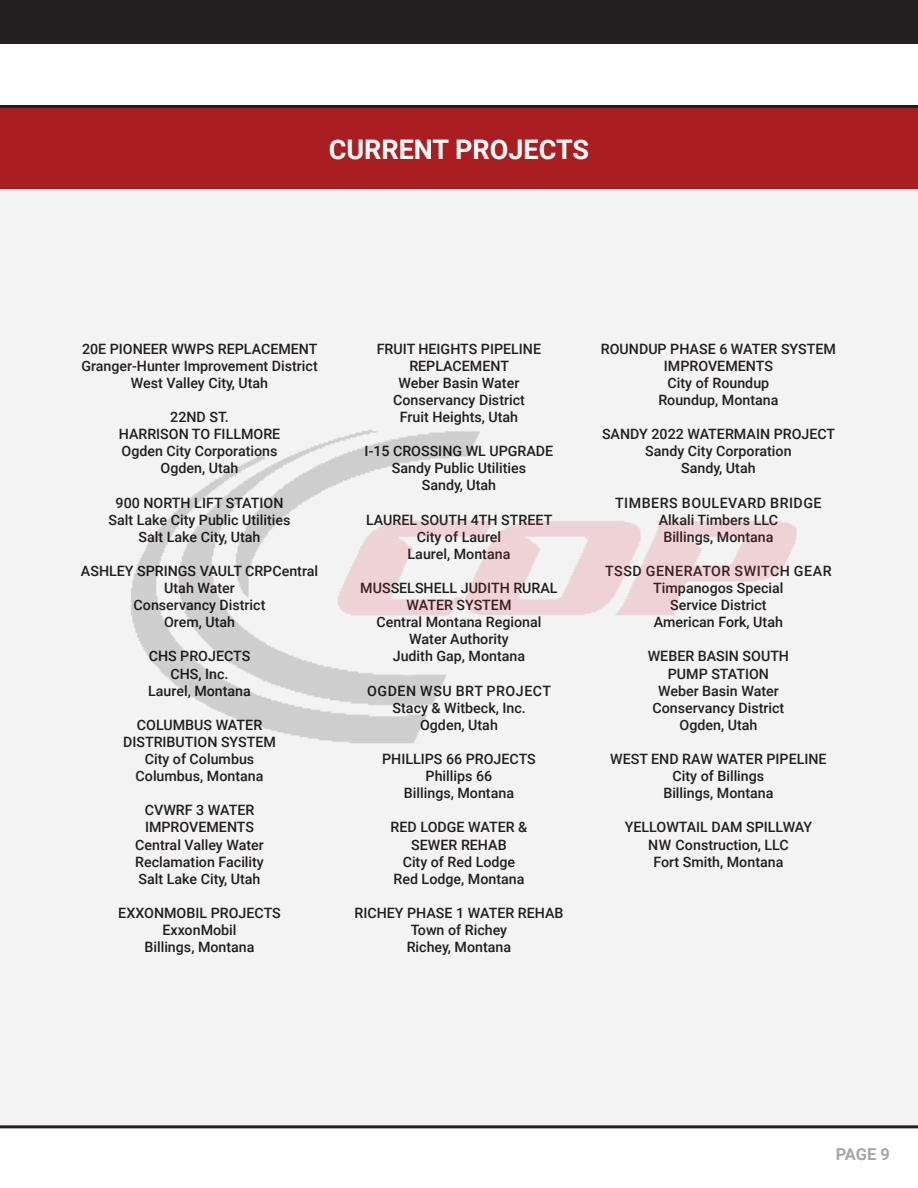
<style>
.page{position:relative;width:918px;height:1188px;background:#fff}
.page>*{position:absolute;margin:0;border:0;box-sizing:border-box;transform-origin:0 0}
.t1{font:700 27px "Roboto";color:#fff}
.t2{font:700 16.5px "Roboto";color:#a6a6a6}
.t3{font:500 14.25px/17.1px "Roboto";color:#231f20;text-align:center}
.t4{font:500 14.25px "Roboto";letter-spacing:.035em;color:#231f20}
</style>
<div class="page">
<div style="left:0;top:108px;width:918px;height:1017px;background:#f3f3f3"></div>
<div style="left:0;top:0;width:918px;height:43px;background:#231f20"></div>
<hr style="left:0;top:105px;width:918px;height:3px;background:#231f20">
<hr style="left:0;top:1125px;width:918px;height:3px;background:#231f20">
<div style="left:0;top:108px;width:918px;height:81px;background:#aa1d20"></div>
<img style="left:131px;top:429px;width:666px;height:315px">
<p class="t1" style="left:329px;top:130px;width:262px">CURRENT PROJECTS</p>
<p class="t3" style="left:82px;top:339px;width:237px">20E PIONEER WWPS REPLACEMENT</p>
<p class="t3" style="left:81px;top:357px;width:238px">Granger-Hunter Improvement District</p>
<p class="t3" style="left:131px;top:374px;width:139px">West Valley City, Utah</p>
<p class="t3" style="left:170px;top:408px;width:60px">22ND ST.</p>
<p class="t3" style="left:119px;top:425px;width:163px">HARRISON TO FILLMORE</p>
<p class="t3" style="left:122px;top:442px;width:158px">Ogden City Corporations</p>
<p class="t3" style="left:161px;top:459px;width:79px">Ogden, Utah</p>
<p class="t3" style="left:116px;top:493px;width:169px">900 NORTH LIFT STATION</p>
<p class="t3" style="left:109px;top:510px;width:183px">Salt Lake City Public Utilities</p>
<p class="t3" style="left:139px;top:528px;width:123px">Salt Lake City, Utah</p>
<p class="t3" style="left:81px;top:562px;width:239px">ASHLEY SPRINGS VAULT CRPCentral<br>Utah Water</p>
<p class="t3" style="left:134px;top:596px;width:133px">Conservancy District</p>
<p class="t3" style="left:164px;top:613px;width:73px">Orem, Utah</p>
<p class="t3" style="left:149px;top:647px;width:103px">CHS PROJECTS</p>
<p class="t3" style="left:171px;top:664px;width:60px">CHS, Inc.</p>
<p class="t3" style="left:148px;top:681px;width:104px">Laurel, Montana</p>
<p class="t3" style="left:137px;top:716px;width:127px">COLUMBUS WATER</p>
<p class="t3" style="left:123px;top:733px;width:154px">DISTRIBUTION SYSTEM</p>
<p class="t3" style="left:145px;top:750px;width:111px">City of Columbus</p>
<p class="t3" style="left:136px;top:767px;width:129px">Columbus, Montana</p>
<p class="t3" style="left:145px;top:801px;width:111px">CVWRF 3 WATER</p>
<p class="t3" style="left:145px;top:818px;width:111px">IMPROVEMENTS</p>
<p class="t3" style="left:135px;top:835px;width:130px">Central Valley Water</p>
<p class="t3" style="left:135px;top:852px;width:130px">Reclamation Facility</p>
<p class="t3" style="left:139px;top:870px;width:123px">Salt Lake City, Utah</p>
<p class="t3" style="left:118px;top:904px;width:164px">EXXONMOBIL PROJECTS</p>
<p class="t3" style="left:163px;top:921px;width:76px">ExxonMobil</p>
<p class="t3" style="left:144px;top:938px;width:112px">Billings, Montana</p>
<p class="t3" style="left:377px;top:339px;width:166px">FRUIT HEIGHTS PIPELINE</p>
<p class="t3" style="left:409px;top:357px;width:101px">REPLACEMENT</p>
<p class="t3" style="left:399px;top:374px;width:122px">Weber Basin Water</p>
<p class="t3" style="left:393px;top:391px;width:133px">Conservancy District</p>
<p class="t3" style="left:400px;top:408px;width:120px">Fruit Heights, Utah</p>
<p class="t3" style="left:365px;top:442px;width:190px">I-15 CROSSING WL UPGRADE</p>
<p class="t3" style="left:392px;top:459px;width:136px">Sandy Public Utilities</p>
<p class="t3" style="left:422px;top:476px;width:76px">Sandy, Utah</p>
<p class="t3" style="left:366px;top:510px;width:188px">LAUREL SOUTH 4TH STREET</p>
<p class="t3" style="left:417px;top:528px;width:86px">City of Laurel</p>
<p class="t3" style="left:408px;top:545px;width:104px">Laurel, Montana</p>
<p class="t3" style="left:360px;top:579px;width:199px">MUSSELSHELL JUDITH RURAL</p>
<p class="t3" style="left:407px;top:596px;width:106px">WATER SYSTEM</p>
<p class="t3" style="left:376px;top:613px;width:167px">Central Montana Regional</p>
<p class="t3" style="left:409px;top:630px;width:101px">Water Authority</p>
<p class="t3" style="left:393px;top:647px;width:134px">Judith Gap, Montana</p>
<p class="t4" style="left:367px;top:681px;width:185px">OGDEN WSU BRT PROJECT</p>
<p class="t3" style="left:392px;top:699px;width:135px">Stacy &amp; Witbeck, Inc.</p>
<p class="t3" style="left:420px;top:716px;width:79px">Ogden, Utah</p>
<p class="t3" style="left:382px;top:750px;width:155px">PHILLIPS 66 PROJECTS</p>
<p class="t3" style="left:426px;top:767px;width:68px">Phillips 66</p>
<p class="t3" style="left:404px;top:784px;width:112px">Billings, Montana</p>
<p class="t3" style="left:391px;top:818px;width:138px">RED LODGE WATER &amp;</p>
<p class="t3" style="left:411px;top:835px;width:97px">SEWER REHAB</p>
<p class="t3" style="left:403px;top:852px;width:114px">City of Red Lodge</p>
<p class="t3" style="left:394px;top:870px;width:132px">Red Lodge, Montana</p>
<p class="t3" style="left:354px;top:904px;width:211px">RICHEY PHASE 1 WATER REHAB</p>
<p class="t3" style="left:411px;top:921px;width:98px">Town of Richey</p>
<p class="t3" style="left:407px;top:938px;width:106px">Richey, Montana</p>
<p class="t3" style="left:601px;top:339px;width:237px">ROUNDUP PHASE 6 WATER SYSTEM<br>IMPROVEMENTS</p>
<p class="t3" style="left:668px;top:374px;width:103px">City of Roundup</p>
<p class="t3" style="left:658px;top:391px;width:122px">Roundup, Montana</p>
<p class="t3" style="left:602px;top:425px;width:235px">SANDY 2022 WATERMAIN PROJECT</p>
<p class="t3" style="left:645px;top:442px;width:148px">Sandy City Corporation</p>
<p class="t3" style="left:681px;top:459px;width:76px">Sandy, Utah</p>
<p class="t4" style="left:615px;top:492px;width:208px">TIMBERS BOULEVARD BRIDGE</p>
<p class="t3" style="left:659px;top:510px;width:121px">Alkali Timbers LLC</p>
<p class="t3" style="left:663px;top:528px;width:112px">Billings, Montana</p>
<p class="t4" style="left:605px;top:561px;width:228px">TSSD GENERATOR SWITCH GEAR</p>
<p class="t3" style="left:653px;top:579px;width:132px">Timpanogos Special</p>
<p class="t3" style="left:670px;top:596px;width:98px">Service District</p>
<p class="t3" style="left:654px;top:613px;width:131px">American Fork, Utah</p>
<p class="t3" style="left:648px;top:647px;width:143px">WEBER BASIN SOUTH</p>
<p class="t3" style="left:668px;top:664px;width:103px">PUMP STATION</p>
<p class="t3" style="left:658px;top:681px;width:122px">Weber Basin Water</p>
<p class="t3" style="left:652px;top:699px;width:133px">Conservancy District</p>
<p class="t3" style="left:680px;top:716px;width:79px">Ogden, Utah</p>
<p class="t3" style="left:610px;top:750px;width:218px">WEST END RAW WATER PIPELINE</p>
<p class="t3" style="left:673px;top:767px;width:93px">City of Billings</p>
<p class="t3" style="left:663px;top:784px;width:112px">Billings, Montana</p>
<p class="t3" style="left:625px;top:818px;width:189px">YELLOWTAIL DAM SPILLWAY</p>
<p class="t3" style="left:648px;top:835px;width:142px">NW Construction, LLC</p>
<p class="t3" style="left:653px;top:852px;width:132px">Fort Smith, Montana</p>
<p class="t2" style="left:836px;top:1143px;width:56px">PAGE 9</p>
</div>
